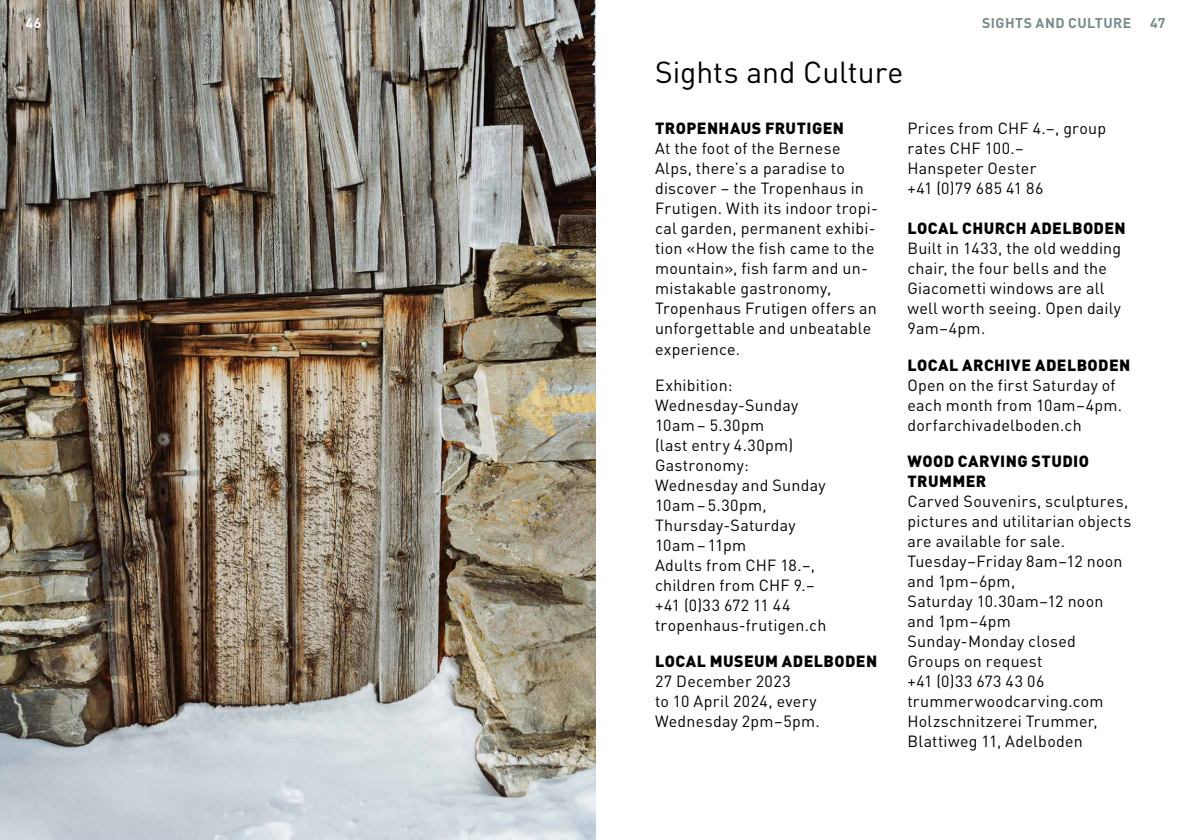
<style>
.page{position:relative;width:1191px;height:840px;background:#fff}
.page>*{position:absolute;margin:0;border:0;box-sizing:border-box;transform-origin:0 0}
.t1{font:30px "DIN Pro";color:#000}
.t2{font:16px/20px "DIN Pro";letter-spacing:.015em;color:#000}
.t3{font:900 16px/20px "DIN Pro";letter-spacing:.025em;color:#000}
.t4{font:700 14px "DIN Pro";letter-spacing:.03em;color:#7a898c}
.t5{font:700 14px "DIN Pro";color:#fff}
</style>
<div class="page">
<img style="left:0;top:0;width:595px;height:839px">
<p class="t4" style="left:982px;top:12px;width:151px">SIGHTS AND CULTURE</p>
<p class="t5" style="left:26px;top:12px;width:17px">46</p>
<p class="t4" style="left:1150px;top:12px;width:17px">47</p>
<h1 class="t1" style="left:655px;top:49px;width:250px">Sights and Culture</h1>
<p class="t3" style="left:655px;top:117px;width:190px">TROPENHAUS FRUTIGEN</p>
<p class="t2" style="left:655px;top:137px;width:224px">At the foot of the Bernese<br>Alps, there’s a paradise to discover – the Tropenhaus in<br>Frutigen. With its indoor tropi&shy;cal garden, permanent exhibi&shy;tion «How the fish came to the mountain», fish farm and un&shy;mistakable gastronomy,<br>Tropenhaus Frutigen offers an unforgettable and unbeatable experience.</p>
<p class="t2" style="left:655px;top:373px;width:173px">Exhibition:<br>Wednesday-Sunday<br>10am– 5.30pm<br>(last entry 4.30pm)<br>Gastronomy:<br>Wednesday and Sunday<br>10am–5.30pm,<br>Thursday-Saturday<br>10am–11pm<br>Adults from CHF 18.–, children from CHF 9.– +41 (0)33 672 11 44 tropenhaus-frutigen.ch</p>
<p class="t3" style="left:655px;top:649px;width:223px">LOCAL MUSEUM ADELBODEN</p>
<p class="t2" style="left:655px;top:669px;width:166px">27 December 2023<br>to 10 April 2024, every<br>Wednesday 2pm–5pm.</p>
<p class="t2" style="left:907px;top:117px;width:200px">Prices from CHF 4.–, group rates CHF 100.–<br>Hanspeter Oester<br>+41 (0)79 685 41 86</p>
<p class="t3" style="left:907px;top:217px;width:220px">LOCAL CHURCH ADELBODEN</p>
<p class="t2" style="left:907px;top:237px;width:215px">Built in 1433, the old wedding chair, the four bells and the<br>Giacometti windows are all well worth seeing. Open daily<br>9am–4pm.</p>
<p class="t3" style="left:907px;top:353px;width:224px">LOCAL ARCHIVE ADELBODEN</p>
<p class="t2" style="left:907px;top:373px;width:216px">Open on the first Saturday of each month from 10am–4pm. dorfarchivadelboden.ch</p>
<p class="t3" style="left:907px;top:449px;width:183px">WOOD CARVING STUDIO<br>TRUMMER</p>
<p class="t2" style="left:907px;top:489px;width:225px">Carved Souvenirs, sculptures, pictures and utilitarian objects are available for sale.<br>Tuesday–Friday 8am–12 noon and 1pm–6pm,<br>Saturday 10.30am–12 noon and 1pm–4pm<br>Sunday-Monday closed<br>Groups on request<br>+41 (0)33 673 43 06 trummerwoodcarving.com<br>Holzschnitzerei Trummer,<br>Blattiweg 11, Adelboden</p>
</div>
